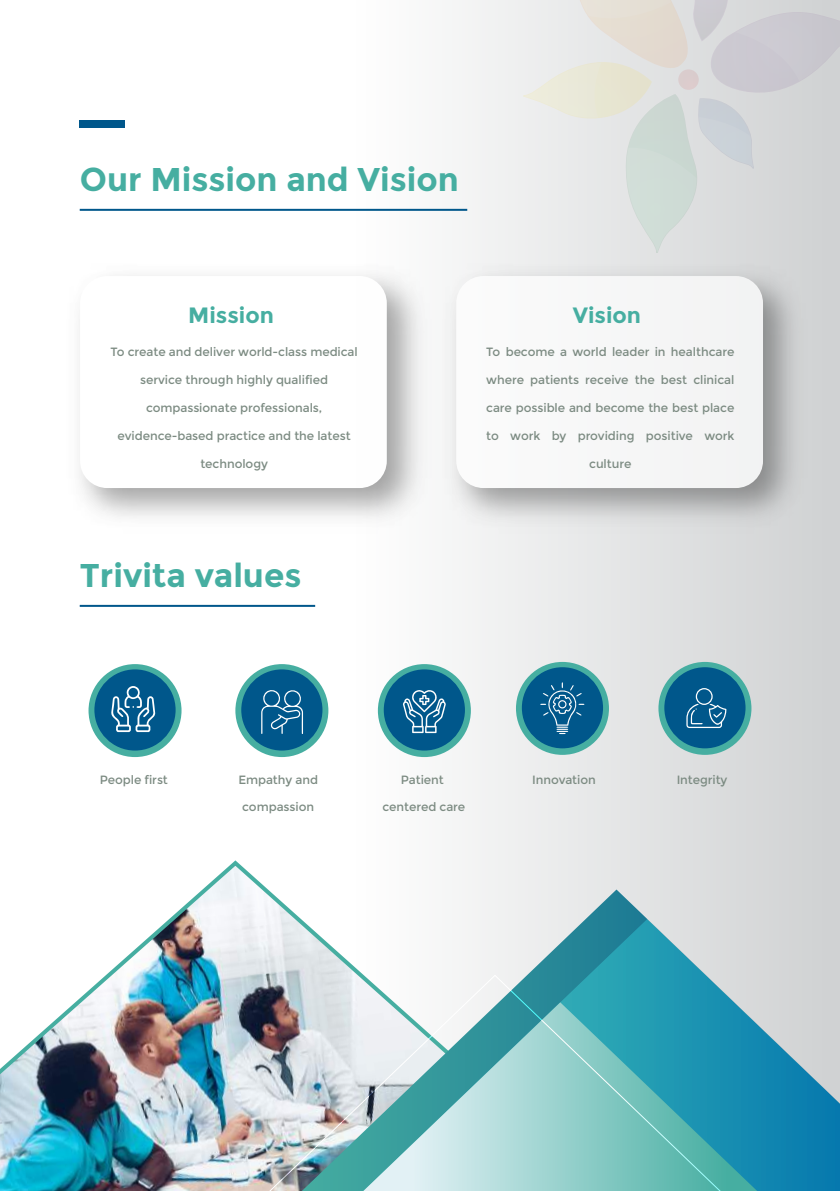
<style>
.page{position:relative;width:840px;height:1191px;background:#fff}
.page>*{position:absolute;margin:0;border:0;box-sizing:border-box;transform-origin:0 0}
.t1{font:700 33px "Montserrat";color:#46aea1}
.t2{font:700 22.2px "Montserrat";color:#46aea1}
.t3{font:12px "Montserrat";letter-spacing:-.005em;color:#7c8b82}
</style>
<div class="page">
<div style="left:0;top:0;width:840px;height:1191px;background:linear-gradient(to right,#fff,#d7d9da)"></div>
<img style="left:58px;top:254px;width:376px;height:284px">
<div style="left:80px;top:276px;width:307px;height:212px;background:#fff;border-radius:27px"></div>
<img style="left:434px;top:254px;width:380px;height:284px">
<div style="left:456px;top:276px;width:307px;height:212px;background:#f7f7f7;border-radius:27px"></div>
<div style="left:80px;top:120px;width:45px;height:8px;background:#00578b"></div>
<hr style="left:80px;top:209px;width:387px;height:2px;background:#00578b">
<hr style="left:80px;top:605px;width:235px;height:2px;background:#00578b">
<div style="left:88px;top:664px;width:93px;height:93px;background:#46aea1;border-radius:50%"></div>
<div style="left:94px;top:669px;width:82px;height:81px;background:#00578b;border-radius:50%"></div>
<div style="left:235px;top:664px;width:93px;height:93px;background:#46aea1;border-radius:50%"></div>
<div style="left:241px;top:669px;width:81px;height:81px;background:#00578b;border-radius:50%"></div>
<div style="left:378px;top:664px;width:93px;height:93px;background:#46aea1;border-radius:50%"></div>
<div style="left:384px;top:669px;width:81px;height:81px;background:#00578b;border-radius:50%"></div>
<svg style="left:403px;top:690px;width:43px;height:43px"></svg>
<div style="left:516px;top:662px;width:93px;height:93px;background:#46aea1;border-radius:50%"></div>
<div style="left:522px;top:667px;width:81px;height:81px;background:#00578b;border-radius:50%"></div>
<div style="left:658px;top:662px;width:93px;height:93px;background:#46aea1;border-radius:50%"></div>
<div style="left:664px;top:667px;width:81px;height:81px;background:#00578b;border-radius:50%"></div>
<svg style="left:523px;top:0;width:317px;height:253px;background:#dbdcdb"></svg>
<img style="left:0;top:858px;width:614px;height:333px">
<svg style="left:302px;top:889px;width:538px;height:86px"></svg>
<svg style="left:353px;top:919px;width:487px;height:272px"></svg>
<svg style="left:741px;top:1002px;width:16px;height:189px;background:#2490b3"></svg>
<svg style="left:248px;top:975px;width:493px;height:216px;background:#88bfc4"></svg>
<svg style="left:111px;top:686px;width:44px;height:46px"></svg>
<svg style="left:261px;top:690px;width:42px;height:44px"></svg>
<svg style="left:540px;top:682px;width:44px;height:52px"></svg>
<svg style="left:686px;top:688px;width:40px;height:40px"></svg>
<h1 class="t1" style="left:80px;top:160px;width:380px">Our Mission and Vision</h1>
<h2 class="t2" style="left:188px;top:302px;width:87px">Mission</h2>
<h2 class="t2" style="left:572px;top:302px;width:70px">Vision</h2>
<p class="t3" style="left:110px;top:344px;width:249px">To create and deliver world-class medical</p>
<p class="t3" style="left:140px;top:372px;width:189px">service through highly qualified</p>
<p class="t3" style="left:146px;top:400px;width:178px">compassionate professionals,</p>
<p class="t3" style="left:117px;top:428px;width:235px">evidence-based practice and the latest</p>
<p class="t3" style="left:200px;top:456px;width:69px">technology</p>
<h1 class="t1" style="left:80px;top:556px;width:223px">Trivita values</h1>
<p class="t3" style="left:486px;top:344px;width:250px">To become a world leader in healthcare</p>
<p class="t3" style="left:486px;top:372px;width:250px">where patients receive the best clinical</p>
<p class="t3" style="left:486px;top:400px;width:250px">care possible and become the best place</p>
<p class="t3" style="left:486px;top:428px;width:249px">to work by providing positive work</p>
<p class="t3" style="left:589px;top:456px;width:44px">culture</p>
<p class="t3" style="left:100px;top:773px;width:70px">People first</p>
<p class="t3" style="left:238px;top:773px;width:81px">Empathy and</p>
<p class="t3" style="left:242px;top:800px;width:73px">compassion</p>
<p class="t3" style="left:401px;top:773px;width:44px">Patient</p>
<p class="t3" style="left:382px;top:800px;width:84px">centered care</p>
<p class="t3" style="left:532px;top:773px;width:65px">Innovation</p>
<p class="t3" style="left:676px;top:773px;width:52px">Integrity</p>
</div>
